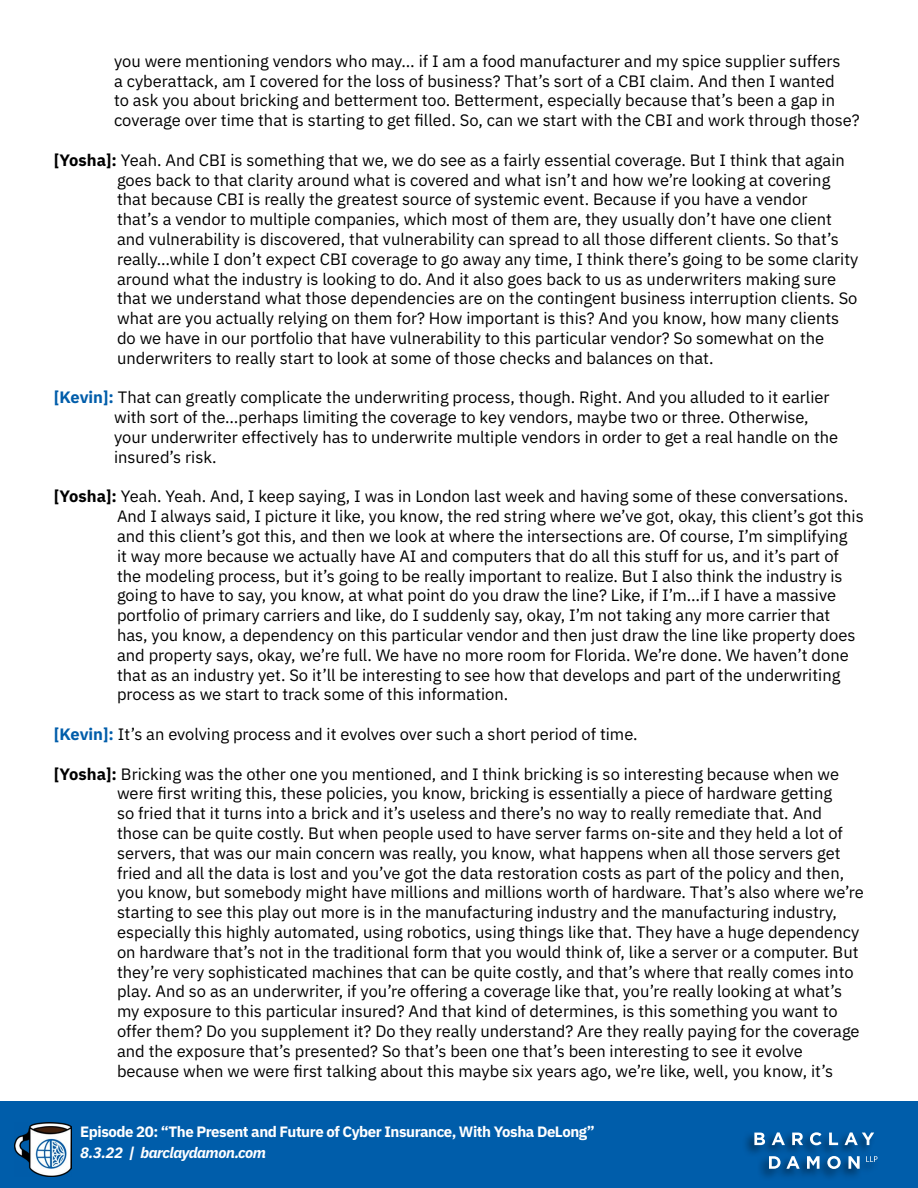
<style>
.page{position:relative;width:918px;height:1188px;background:#fff}
.page>*{position:absolute;margin:0;border:0;box-sizing:border-box;transform-origin:0 0}
.t1{font:16.5px/19.8px "IBM Plex Sans";color:#000}
.t2{font:700 15px "IBM Plex Sans";letter-spacing:-.03em;color:#fff}
.t3{font:italic 700 15px "IBM Plex Sans";letter-spacing:-.03em;color:#fff}
.s1{font-weight:700}
.s2{font-weight:700;color:#005daa}
</style>
<div class="page">
<div style="left:0;top:1102px;width:918px;height:86px;background:#005daa"></div>
<img style="left:15px;top:1123px;width:56px;height:53px">
<div style="left:742px;top:1130px;width:138px;height:51px;background:#000;opacity:.55"></div>
<svg style="left:866px;top:1156px;width:11px;height:6px"></svg>
<svg style="left:754px;top:1133px;width:11px;height:12px"></svg>
<svg style="left:772px;top:1132px;width:13px;height:13px"></svg>
<svg style="left:792px;top:1133px;width:11px;height:12px"></svg>
<svg style="left:810px;top:1132px;width:12px;height:13px"></svg>
<svg style="left:829px;top:1133px;width:9px;height:12px"></svg>
<svg style="left:845px;top:1132px;width:29px;height:13px"></svg>
<svg style="left:769px;top:1156px;width:31px;height:13px"></svg>
<svg style="left:807px;top:1156px;width:13px;height:13px"></svg>
<svg style="left:827px;top:1156px;width:14px;height:13px"></svg>
<svg style="left:848px;top:1156px;width:12px;height:13px"></svg>
<p class="t1" style="left:114px;top:50px;width:747px">you were mentioning vendors who may… if I am a food manufacturer and my spice supplier suffers<br>a cyberattack, am I covered for the loss of business? That’s sort of a CBI claim. And then I wanted<br>to ask you about bricking and betterment too. Betterment, especially because that’s been a gap in coverage over time that is starting to get filled. So, can we start with the CBI and work through those?</p>
<p class="t1" style="left:117px;top:149px;width:743px;text-indent:-63px"><span class="s1">[Yosha]:</span> Yeah. And CBI is something that we, we do see as a fairly essential coverage. But I think that again goes back to that clarity around what is covered and what isn’t and how we’re looking at covering that because CBI is really the greatest source of systemic event. Because if you have a vendor<br>that’s a vendor to multiple companies, which most of them are, they usually don’t have one client and vulnerability is discovered, that vulnerability can spread to all those different clients. So that’s really…while I don’t expect CBI coverage to go away any time, I think there’s going to be some clarity around what the industry is looking to do. And it also goes back to us as underwriters making sure that we understand what those dependencies are on the contingent business interruption clients. So what are you actually relying on them for? How important is this? And you know, how many clients do we have in our portfolio that have vulnerability to this particular vendor? So somewhat on the underwriters to really start to look at some of those checks and balances on that.</p>
<p class="t1" style="left:114px;top:386px;width:726px;text-indent:-60px"><span class="s2">[Kevin]:</span> That can greatly complicate the underwriting process, though. Right. And you alluded to it earlier with sort of the…perhaps limiting the coverage to key vendors, maybe two or three. Otherwise, your underwriter effectively has to underwrite multiple vendors in order to get a real handle on the insured’s risk.</p>
<p class="t1" style="left:117px;top:485px;width:748px;text-indent:-63px"><span class="s1">[Yosha]:</span> Yeah. Yeah. And, I keep saying, I was in London last week and having some of these conversations.<br>And I always said, I picture it like, you know, the red string where we’ve got, okay, this client’s got this and this client’s got this, and then we look at where the intersections are. Of course, I’m simplifying<br>it way more because we actually have AI and computers that do all this stuff for us, and it’s part of the modeling process, but it’s going to be really important to realize. But I also think the industry is going to have to say, you know, at what point do you draw the line? Like, if I’m…if I have a massive portfolio of primary carriers and like, do I suddenly say, okay, I’m not taking any more carrier that has, you know, a dependency on this particular vendor and then just draw the line like property does and property says, okay, we’re full. We have no more room for Florida. We’re done. We haven’t done that as an industry yet. So it’ll be interesting to see how that develops and part of the underwriting process as we start to track some of this information.</p>
<p class="t1" style="left:54px;top:723px;width:585px"><span class="s2">[Kevin]:</span> It’s an evolving process and it evolves over such a short period of time.</p>
<p class="t1" style="left:117px;top:763px;width:748px;text-indent:-63px"><span class="s1">[Yosha]:</span> Bricking was the other one you mentioned, and I think bricking is so interesting because when we were first writing this, these policies, you know, bricking is essentially a piece of hardware getting<br>so fried that it turns into a brick and it’s useless and there’s no way to really remediate that. And those can be quite costly. But when people used to have server farms on-site and they held a lot of servers, that was our main concern was really, you know, what happens when all those servers get fried and all the data is lost and you’ve got the data restoration costs as part of the policy and then, you know, but somebody might have millions and millions worth of hardware. That’s also where we’re starting to see this play out more is in the manufacturing industry and the manufacturing industry, especially this highly automated, using robotics, using things like that. They have a huge dependency on hardware that’s not in the traditional form that you would think of, like a server or a computer. But they’re very sophisticated machines that can be quite costly, and that’s where that really comes into play. And so as an underwriter, if you’re offering a coverage like that, you’re really looking at what’s my exposure to this particular insured? And that kind of determines, is this something you want to offer them? Do you supplement it? Do they really understand? Are they really paying for the coverage and the exposure that’s presented? So that’s been one that’s been interesting to see it evolve because when we were first talking about this maybe six years ago, we’re like, well, you know, it’s</p>
<p class="t2" style="left:80px;top:1119px;width:516px">Episode 20: “The Present and Future of Cyber Insurance, With Yosha DeLong”</p>
<p class="t3" style="left:80px;top:1140px;width:187px">8.3.22 | barclaydamon.com</p>
</div>
